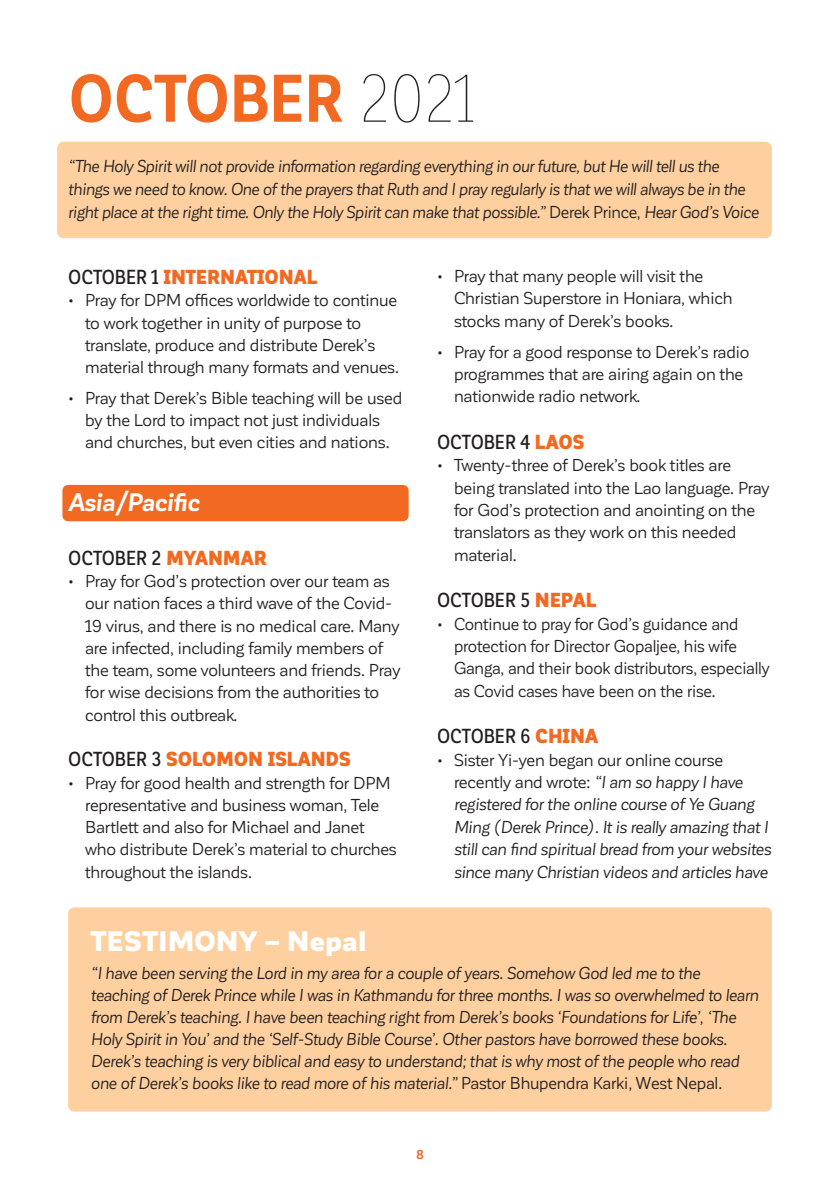
<style>
.page{position:relative;width:840px;height:1191px;background:#fff}
.page>*{position:absolute;margin:0;border:0;box-sizing:border-box;transform-origin:0 0}
.t1{font:700 66.2px "Corporative Sans Alt Cnd";letter-spacing:-.005em;color:#f26921}
.t2{font:900 27.8px "Corporative Sans";color:#fff}
.t3{font:italic 700 25px "Corporative Sans";letter-spacing:-.01em;color:#fff}
.t4{font:500 20px "Corporative Sans Alt Cnd";letter-spacing:-.005em;color:#231f20}
.t5{font:900 20px "Corporative Sans Alt Cnd";letter-spacing:-.01em;color:#f26921}
.t6{font:17px/22.2px "Corporative Sans";letter-spacing:-.01em;color:#231f20}
.t7{font:italic 17px/22.4px "Corporative Sans";letter-spacing:-.01em;color:#231f20}
.t8{font:700 12.8px "Corporative Sans";color:#f26921}
.s1{font-family:"Corporative Sans Alt Cnd Hair";font-weight:400;color:#231f20}
.s2{font-style:normal}
.s3{font-weight:500;color:#231f20}
.s4{font-weight:900;color:#f26921}
</style>
<div class="page">
<div style="left:57px;top:142px;width:714px;height:96px;background:#fed0a0;border-radius:6px"></div>
<div style="left:62px;top:485px;width:346px;height:36px;background:#f26921;border-radius:6px"></div>
<div style="left:68px;top:907px;width:703px;height:204px;background:#fed0a0;border-radius:6px"></div>
<h1 class="t1" style="left:68px;top:62px;width:407px">OCTOBER <span class="s1">2021</span></h1>
<p class="t7" style="left:68px;top:155px;width:691px;line-height:23px">“The Holy Spirit will not provide information regarding everything in our future, but He will tell us the things we need to know. One of the prayers that Ruth and I pray regularly is that we will always be in the right place at the right time. Only the Holy Spirit can make that possible.” <span class="s2">Derek Prince,</span> Hear God’s Voice</p>
<p class="t5" style="left:68px;top:266px;width:250px"><span class="s3">OCTOBER 1</span> INTERNATIONAL</p>
<p class="t6" style="left:85px;top:289px;width:315px;text-indent:-17px">• Pray for DPM offices worldwide to continue to work together in unity of purpose to translate, produce and distribute Derek’s material through many formats and venues.</p>
<p class="t6" style="left:68px;top:387px;width:335px;text-align:center">• Pray that Derek’s Bible teaching will be used by the Lord to impact not just individuals<br>and churches, but even cities and nations.</p>
<h3 class="t3" style="left:68px;top:488px;width:133px">Asia/Pacific</h3>
<p class="t4" style="left:68px;top:547px;width:200px">OCTOBER 2 <span class="s4">MYANMAR</span></p>
<p class="t6" style="left:85px;top:570px;width:316px;text-indent:-17px">• Pray for God’s protection over our team as our nation faces a third wave of the Covid-19 virus, and there is no medical care. Many are infected, including family members of the team, some volunteers and friends. Pray for wise decisions from the authorities to control this outbreak.</p>
<p class="t5" style="left:68px;top:748px;width:284px"><span class="s3">OCTOBER 3</span> SOLOMON ISLANDS</p>
<p class="t6" style="left:85px;top:772px;width:313px;text-indent:-17px">• Pray for good health and strength for DPM representative and business woman, Tele Bartlett and also for Michael and Janet who distribute Derek’s material to churches throughout the islands.</p>
<p class="t6" style="left:454px;top:265px;width:280px;text-indent:-17px">• Pray that many people will visit the<br>Christian Superstore in Honiara, which stocks many of Derek’s books.</p>
<p class="t6" style="left:454px;top:340px;width:297px;text-indent:-17px">• Pray for a good response to Derek’s radio programmes that are airing again on the nationwide radio network.</p>
<p class="t4" style="left:437px;top:431px;width:149px">OCTOBER 4 <span class="s4">LAOS</span></p>
<p class="t6" style="left:454px;top:454px;width:317px;text-indent:-17px">• Twenty-three of Derek’s book titles are being translated into the Lao language. Pray for God’s protection and anointing on the translators as they work on this needed material.</p>
<p class="t4" style="left:437px;top:589px;width:161px">OCTOBER 5 <span class="s4">NEPAL</span></p>
<p class="t6" style="left:454px;top:612px;width:317px;text-indent:-17px">• Continue to pray for God’s guidance and protection for Director Gopaljee, his wife Ganga, and their book distributors, especially as Covid cases have been on the rise.</p>
<p class="t4" style="left:437px;top:725px;width:163px">OCTOBER 6 <span class="s4">CHINA</span></p>
<p class="t7" style="left:454px;top:748px;width:318px;text-indent:-17px"><span class="s2">• Sister Yi-yen began our online course recently and wrote:</span> “I am so happy I have registered for the online course of Ye Guang Ming (Derek Prince). It is really amazing that I still can find spiritual bread from your websites since many Christian videos and articles have</p>
<h2 class="t2" style="left:91px;top:925px;width:277px">TESTIMONY – Nepal</h2>
<p class="t7" style="left:91px;top:962px;width:669px">“I have been serving the Lord in my area for a couple of years. Somehow God led me to the teaching of Derek Prince while I was in Kathmandu for three months. I was so overwhelmed to learn from Derek’s teaching. I have been teaching right from Derek’s books ‘Foundations for Life’, ‘The Holy Spirit in You’ and the ‘Self-Study Bible Course’. Other pastors have borrowed these books.<br>Derek’s teaching is very biblical and easy to understand; that is why most of the people who read one of Derek’s books like to read more of his material.” <span class="s2">Pastor Bhupendra Karki, West Nepal.</span></p>
<p class="t8" style="left:416px;top:1147px;width:9px">8</p>
</div>
